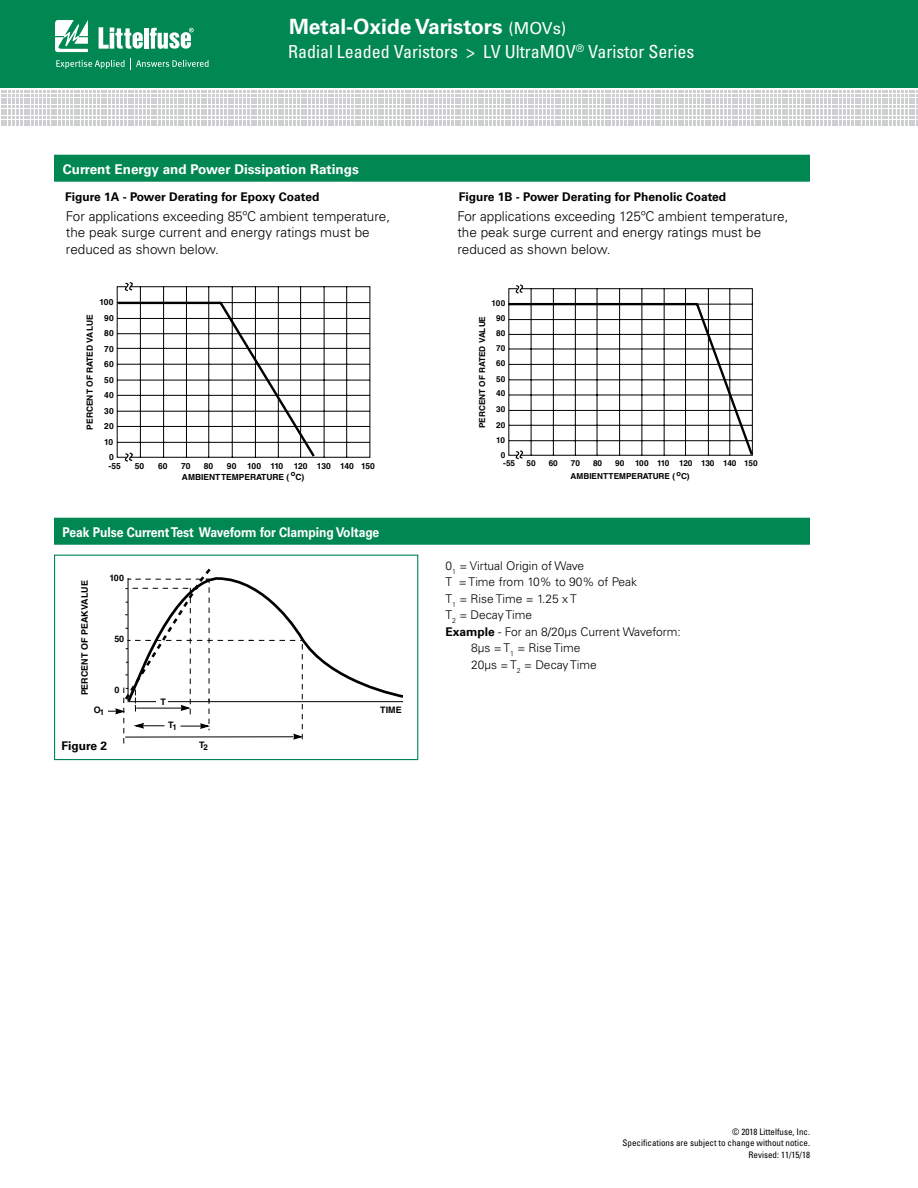
<style>
.page{position:relative;width:918px;height:1188px;background:#fff}
.page>*{position:absolute;margin:0;border:0;box-sizing:border-box;transform-origin:0 0}
.t1{font:700 21px "Univers LT Std";color:#fff}
.t2{font:condensed 18px "Univers LT Std";color:#fff}
.t3{font:300 13.5px/16.5px "Univers LT Std";color:#000}
.t4{font:700 13.5px "Univers LT Std";letter-spacing:-.005em;color:#fff;scale:.9 1}
.t5{font:700 13.5px "Univers LT Std";letter-spacing:-.005em;color:#fff}
.t6{font:300 12px "Univers LT Std";color:#000}
.t7{font:700 12px "Univers LT Std";color:#000}
.t8{font:condensed 9px/10.8px "Univers LT Std";color:#000;text-align:right}
.t9{font:700 9px "Helvetica LT Std";color:#000}
.t10{font:700 8.4px/15.5px "Helvetica LT Std";color:#000;text-align:right}
.t11{font:700 8.25px/15.5px "Helvetica LT Std";color:#000;text-align:center}
.s1{font-weight:400;font-size:16.5px}
.s2{font-weight:700}
</style>
<div class="page">
<div style="left:0;top:0;width:918px;height:88px;background:#008752"></div>
<svg style="left:1px;top:91px;width:917px;height:35px"></svg>
<svg style="left:55px;top:20px;width:33px;height:32px"></svg>
<hr style="left:144px;top:28px;width:4px;height:21px;background:#fff">
<svg style="left:150px;top:28px;width:44px;height:21px"></svg>
<svg style="left:99px;top:27px;width:44px;height:22px"></svg>
<svg style="left:56px;top:58px;width:153px;height:11px"></svg>
<div style="left:54px;top:155px;width:756px;height:27px;background:#008752"></div>
<svg style="left:116px;top:286px;width:255px;height:172px"></svg>
<svg style="left:121px;top:283px;width:16px;height:9px"></svg>
<svg style="left:116px;top:300px;width:201px;height:162px"></svg>
<svg style="left:508px;top:284px;width:245px;height:176px"></svg>
<svg style="left:108px;top:568px;width:295px;height:176px"></svg>
<div style="left:54px;top:555px;width:364px;height:205px;border:1px solid #008752"></div>
<div style="left:54px;top:518px;width:756px;height:27px;background:#008752"></div>
<h1 class="t1" style="left:289px;top:14px;width:279px">Metal-Oxide Varistors <span class="s1">(MOVs)</span></h1>
<h2 class="t2" style="left:288px;top:41px;width:408px">Radial Leaded Varistors &gt; LV UltraMOV<sup>®</sup> Varistor Series</h2>
<p class="t5" style="left:63px;top:161px;width:297px">Current Energy and Power Dissipation Ratings</p>
<p class="t7" style="left:65px;top:189px;width:256px">Figure 1A - Power Derating for Epoxy Coated</p>
<p class="t7" style="left:459px;top:189px;width:269px">Figure 1B - Power Derating for Phenolic Coated</p>
<p class="t3" style="left:66px;top:208px;width:326px">For applications exceeding 85ºC ambient temperature, the peak surge current and energy ratings must be reduced as shown below.</p>
<p class="t3" style="left:457px;top:208px;width:333px">For applications exceeding 125ºC ambient temperature, the peak surge current and energy ratings must be reduced as shown below.</p>
<p class="t10" style="left:100px;top:295px;width:16px">100<br>90<br>80<br>70<br>60<br>50<br>40<br>30<br>20<br>10<br>0</p>
<p class="t10" style="left:109px;top:458px;width:14px">-55</p>
<p class="t10" style="left:135px;top:458px;width:11px">50</p>
<p class="t10" style="left:158px;top:458px;width:11px">60</p>
<p class="t10" style="left:181px;top:458px;width:11px">70</p>
<p class="t10" style="left:204px;top:458px;width:11px">80</p>
<p class="t10" style="left:227px;top:458px;width:11px">90</p>
<p class="t10" style="left:82px;top:430px;width:117px;rotate:-90deg">PERCENT OF RATED VALUE</p>
<p class="t10" style="left:182px;top:460px;width:194px;line-height:11.1px;text-align:left;text-indent:65px">100 110 120 130 140 150<br>AMBIENT TEMPERATURE ( <sup>o</sup>C)</p>
<p class="t4" style="left:63px;top:524px;width:353px">Peak Pulse Current Test Waveform for Clamping Voltage</p>
<p class="t9" style="left:79px;top:695px;width:117px;rotate:-90deg">PERCENT OF PEAK VALUE</p>
<p class="t9" style="left:109px;top:572px;width:16px">100</p>
<p class="t9" style="left:114px;top:634px;width:11px">50</p>
<p class="t9" style="left:114px;top:684px;width:6px">0</p>
<p class="t9" style="left:161px;top:696px;width:7px">T</p>
<p class="t9" style="left:94px;top:704px;width:12px">O<sub>1</sub></p>
<p class="t9" style="left:380px;top:704px;width:23px">TIME</p>
<p class="t7" style="left:61px;top:739px;width:47px">Figure 2</p>
<p class="t9" style="left:168px;top:719px;width:10px">T<sub>1</sub></p>
<p class="t9" style="left:199px;top:739px;width:10px">T<sub>2</sub></p>
<p class="t11" style="left:492px;top:296px;width:15px;line-height:14.7px">100<br>90<br>80<br>70</p>
<p class="t11" style="left:496px;top:355px;width:11px;text-align:left">60<br>50</p>
<p class="t11" style="left:496px;top:385px;width:11px">40<br>30<br>20<br>10<br>0</p>
<p class="t11" style="left:503px;top:455px;width:13px">-55</p>
<p class="t11" style="left:527px;top:455px;width:11px">50</p>
<p class="t11" style="left:549px;top:455px;width:11px">60</p>
<p class="t11" style="left:571px;top:455px;width:11px">70</p>
<p class="t11" style="left:593px;top:455px;width:11px">80</p>
<p class="t11" style="left:615px;top:455px;width:11px">90</p>
<p class="t11" style="left:474px;top:428px;width:114px;rotate:-90deg">PERCENT OF RATED VALUE</p>
<p class="t11" style="left:571px;top:456px;width:189px;line-height:13.2px;text-align:left;text-indent:64px">100 110 120 130 140 150<br>AMBIENT TEMPERATURE ( <sup>o</sup>C)</p>
<p class="t6" style="left:446px;top:558px;width:140px">0<sub>1</sub> = Virtual Origin of Wave</p>
<p class="t6" style="left:446px;top:575px;width:193px">T = Time from 10% to 90% of Peak</p>
<p class="t6" style="left:446px;top:591px;width:133px">T<sub>1</sub> = Rise Time = 1.25 x T</p>
<p class="t6" style="left:446px;top:608px;width:88px">T<sub>2</sub> = Decay Time</p>
<p class="t6" style="left:446px;top:624px;width:237px"><span class="s2">Example</span> - For an 8/20µs Current Waveform:</p>
<p class="t6" style="left:471px;top:641px;width:111px">8µs = T<sub>1</sub> = Rise Time</p>
<p class="t6" style="left:471px;top:657px;width:127px">20µs = T<sub>2</sub> = Decay Time</p>
<p class="t8" style="left:623px;top:1126px;width:189px">© 2018 Littelfuse, Inc.<br>Specifications are subject to change without notice.</p>
<p class="t8" style="left:749px;top:1149px;width:63px">Revised: 11/15/18</p>
</div>
